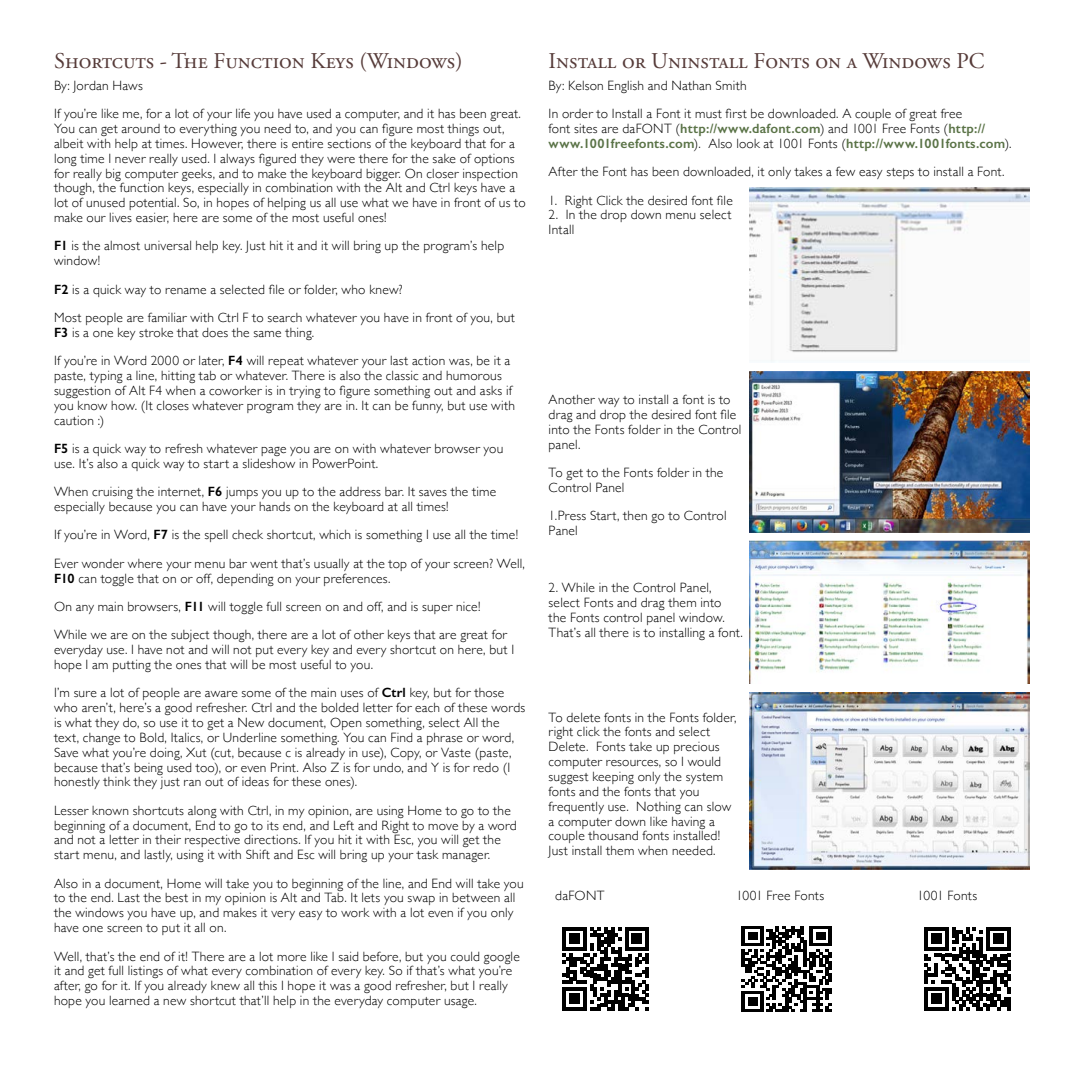
<style>
.page{position:relative;width:1080px;height:1080px;background:#fff}
.page>*{position:absolute;margin:0;border:0;box-sizing:border-box;transform-origin:0 0}
.t1{font:22.5px "Adobe Garamond Pro";color:#563b39}
.t2{font:300 13.5px/14.9px "Gill Sans";letter-spacing:.015em;color:#000}
.t3{font:600 13.5px/14.9px "Gill Sans";letter-spacing:.015em;color:#5a7347}
.s1{font-weight:600}
.s2{font-weight:300;color:#000}
</style>
<div class="page">
<img style="left:750px;top:188px;width:279px;height:175px">
<img style="left:750px;top:372px;width:279px;height:160px">
<img style="left:750px;top:540px;width:279px;height:144px">
<img style="left:750px;top:692px;width:279px;height:177px">
<svg style="left:562px;top:927px;width:87px;height:83px"></svg>
<svg style="left:742px;top:926px;width:89px;height:86px"></svg>
<svg style="left:924px;top:927px;width:87px;height:83px"></svg>
<h1 class="t1" style="left:54px;top:48px;width:410px">Shortcuts - The Function Keys (Windows)</h1>
<p class="t2" style="left:54px;top:71px;width:469px;line-height:28.3px">By: Jordan Haws<br>If you’re like me, for a lot of your life you have used a computer, and it has been great.</p>
<p class="t2" style="left:54px;top:120px;width:473px">You can get around to everything you need to, and you can figure most things out, albeit with help at times. However, there is entire sections of the keyboard that for a long time I never really used. I always figured they were there for the sake of options for really big computer geeks, and to make the keyboard bigger. On closer inspection though, the function keys, especially in combination with the Alt and Ctrl keys have a lot of unused potential. So, in hopes of helping us all use what we have in front of us to make our lives easier, here are some of the most useful ones!</p>
<p class="t2" style="left:54px;top:238px;width:452px"><span class="s1">F1</span> is the almost universal help key. Just hit it and it will bring up the program’s help window!</p>
<p class="t2" style="left:54px;top:274px;width:462px;line-height:28.3px"><span class="s1">F2</span> is a quick way to rename a selected file or folder, who knew?<br>Most people are familiar with Ctrl F to search whatever you have in front of you, but</p>
<p class="t2" style="left:54px;top:318px;width:458px;line-height:28.3px"><span class="s1">F3</span> is a one key stroke that does the same thing.<br>If you’re in Word 2000 or later, <span class="s1">F4</span> will repeat whatever your last action was, be it a</p>
<p class="t2" style="left:54px;top:368px;width:463px">paste, typing a line, hitting tab or whatever. There is also the classic and humorous suggestion of Alt F4 when a coworker is in trying to figure something out and asks if you know how. (It closes whatever program they are in. It can be funny, but use with caution :)</p>
<p class="t2" style="left:54px;top:440px;width:451px"><span class="s1">F5</span> is a quick way to refresh whatever page you are on with whatever browser you use. It’s also a quick way to start a slideshow in PowerPoint.</p>
<p class="t2" style="left:54px;top:484px;width:444px">When cruising the internet, <span class="s1">F6</span> jumps you up to the address bar. It saves the time especially because you can have your hands on the keyboard at all times!</p>
<p class="t2" style="left:54px;top:520px;width:473px;line-height:28.3px">If you’re in Word, <span class="s1">F7</span> is the spell check shortcut, which is something I use all the time!<br>Ever wonder where your menu bar went that’s usually at the top of your screen? Well,</p>
<p class="t2" style="left:54px;top:563px;width:455px;line-height:28.3px"><span class="s1">F10</span> can toggle that on or off, depending on your preferences.<br>On any main browsers, <span class="s1">F11</span> will toggle full screen on and off, and is super nice!<br>While we are on the subject though, there are a lot of other keys that are great for</p>
<p class="t2" style="left:54px;top:642px;width:462px">everyday use. I have not and will not put every key and every shortcut on here, but I hope I am putting the ones that will be most useful to you.</p>
<p class="t2" style="left:54px;top:685px;width:473px">I’m sure a lot of people are aware some of the main uses of <span class="s1">Ctrl</span> key, but for those who aren’t, here’s a good refresher. Ctrl and the bolded letter for each of these words is what they do, so use it to get a New document, Open something, select All the text, change to Bold, Italics, or Underline something. You can Find a phrase or word, Save what you’re doing, Xut (cut, because c is already in use), Copy, or Vaste (paste, because that’s being used too), or even Print. Also Z is for undo, and Y is for redo (I honestly think they just ran out of ideas for these ones).</p>
<p class="t2" style="left:54px;top:802px;width:464px">Lesser known shortcuts along with Ctrl, in my opinion, are using Home to go to the beginning of a document, End to go to its end, and Left and Right to move by a word and not a letter in their respective directions. If you hit it with Esc, you will get the start menu, and lastly, using it with Shift and Esc will bring up your task manager.</p>
<p class="t2" style="left:54px;top:875px;width:471px">Also in a document, Home will take you to beginning of the line, and End will take you to the end. Last the best in my opinion is Alt and Tab. It lets you swap in between all the windows you have up, and makes it very easy to work with a lot even if you only have one screen to put it all on.</p>
<p class="t2" style="left:54px;top:948px;width:467px">Well, that’s the end of it! There are a lot more like I said before, but you could google it and get full listings of what every combination of every key. So if that’s what you’re after, go for it. If you already knew all this I hope it was a good refresher, but I really hope you learned a new shortcut that’ll help in the everyday computer usage.</p>
<h1 class="t1" style="left:549px;top:48px;width:437px">Install or Uninstall Fonts on a Windows PC</h1>
<p class="t2" style="left:549px;top:71px;width:415px;line-height:28.3px">By: Kelson English and Nathan Smith<br>In order to Install a Font it must first be downloaded. A couple of great free</p>
<p class="t3" style="left:549px;top:121px;width:464px"><span class="s2">font sites are daFONT (</span>http://www.dafont.com<span class="s2">) and 1001 Free Fonts (</span>http:// www.1001freefonts.com<span class="s2">). Also look at 1001 Fonts (</span>http://www.1001fonts.com<span class="s2">).</span></p>
<p class="t2" style="left:549px;top:164px;width:457px">After the Font has been downloaded, it only takes a few easy steps to install a Font.</p>
<p class="t2" style="left:549px;top:192px;width:186px">1. Right Click the desired font file</p>
<p class="t2" style="left:549px;top:207px;width:184px">2. In the drop down menu select<br>Intall</p>
<p class="t2" style="left:549px;top:392px;width:194px">Another way to install a font is to drag and drop the desired font file into the Fonts folder in the Control panel.</p>
<p class="t2" style="left:549px;top:465px;width:176px">To get to the Fonts folder in the<br>Control Panel</p>
<p class="t2" style="left:549px;top:508px;width:180px">1.Press Start, then go to Control<br>Panel</p>
<p class="t2" style="left:549px;top:579px;width:196px">2. While in the Control Panel, select Fonts and drag them into<br>the Fonts control panel window.<br>That’s all there is to installing a font.</p>
<p class="t2" style="left:549px;top:709px;width:189px">To delete fonts in the Fonts folder, right click the fonts and select<br>Delete. Fonts take up precious computer resources, so I would suggest keeping only the system fonts and the fonts that you frequently use. Nothing can slow a computer down like having a couple thousand fonts installed!<br>Just install them when needed.</p>
<p class="t2" style="left:555px;top:888px;width:51px">daFONT</p>
<p class="t2" style="left:736px;top:888px;width:90px">1001 Free Fonts</p>
<p class="t2" style="left:917px;top:888px;width:62px">1001 Fonts</p>
</div>
